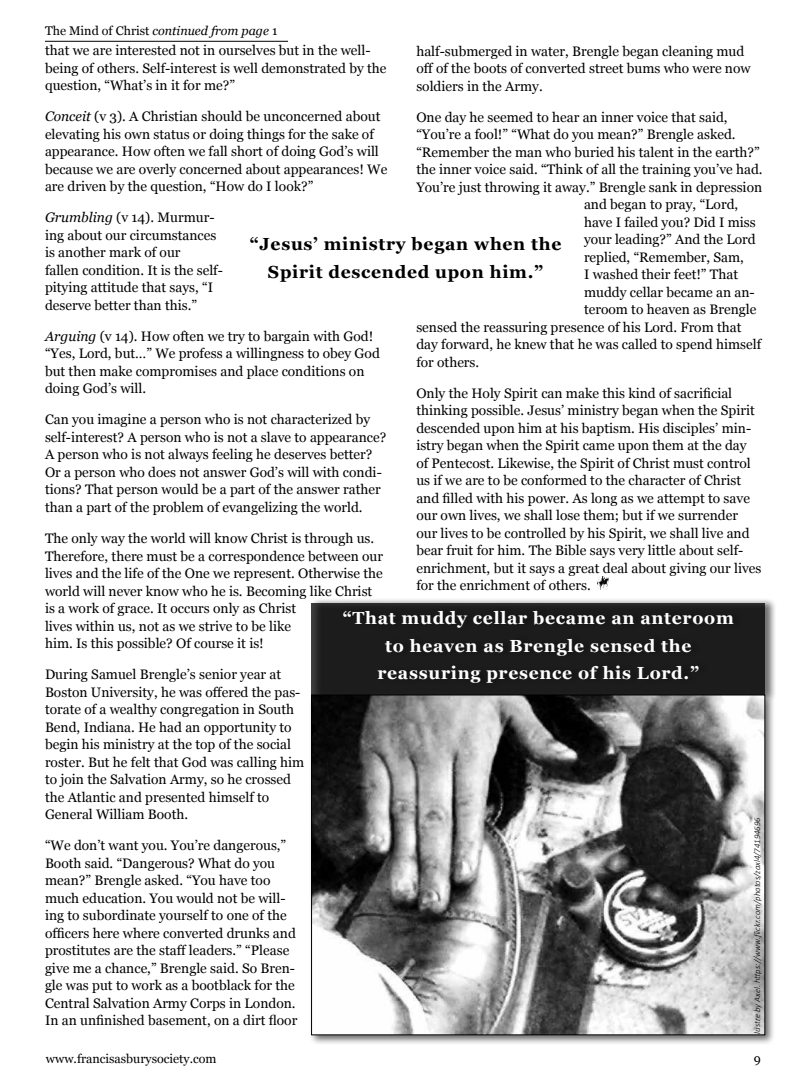
<style>
.page{position:relative;width:810px;height:1080px;background:#fff}
.page>*{position:absolute;margin:0;border:0;box-sizing:border-box;transform-origin:0 0}
.t1{font:700 17.5px/27.5px "Georgia";letter-spacing:.04em;color:#fff;text-align:center}
.t2{font:700 17.5px/27.5px "Georgia";letter-spacing:.04em;color:#000;text-align:center}
.t3{font:13.75px/17.5px "Georgia";color:#000}
.t4{font:italic 12.5px "Georgia";color:#000}
.t5{font:12.5px "Georgia";color:#000}
.t6{font:italic 300 8.75px "Calibri";color:#000}
.s1{font-style:normal}
.s2{font-style:italic}
</style>
<div class="page">
<svg style="left:597px;top:576px;width:11px;height:13px"></svg>
<hr style="left:45px;top:41px;width:243px;height:1px;background:#000">
<div style="left:311px;top:598px;width:466px;height:105px;background:#000;opacity:.75"></div>
<div style="left:312px;top:604px;width:453px;height:93px;background:#1c1c1c"></div>
<div style="left:309px;top:692px;width:467px;height:354px;background:#000;opacity:.6"></div>
<img style="left:313px;top:697px;width:450px;height:336px">
<div style="left:311px;top:695px;width:454px;height:340px;border:1px solid #000"></div>
<p class="t4" style="left:45px;top:24px;width:234px"><span class="s1">The Mind of Christ</span> continued from page <span class="s1">1</span></p>
<p class="t3" style="left:45px;top:42px;width:343px">that we are interested not in ourselves but in the well&shy;being of others. Self-interest is well demonstrated by the question, “What’s in it for me?”</p>
<p class="t3" style="left:45px;top:108px;width:344px"><span class="s2">Conceit</span> (v 3). A Christian should be unconcerned about elevating his own status or doing things for the sake of appearance. How often we fall short of doing God’s will because we are overly concerned about appearances! We are driven by the question, “How do I look?”</p>
<p class="t3" style="left:45px;top:209px;width:179px"><span class="s2">Grumbling</span> (v 14). Murmur&shy;ing about our circumstances is another mark of our<br>fallen condition. It is the self&shy;pitying attitude that says, “I deserve better than this.”</p>
<p class="t3" style="left:45px;top:327px;width:336px"><span class="s2">Arguing</span> (v 14). How often we try to bargain with God! “Yes, Lord, but…” We profess a willingness to obey God but then make compromises and place conditions on doing God’s will.</p>
<p class="t3" style="left:45px;top:411px;width:343px">Can you imagine a person who is not characterized by self-interest? A person who is not a slave to appearance?<br>A person who is not always feeling he deserves better?<br>Or a person who does not answer God’s will with condi&shy;tions? That person would be a part of the answer rather than a part of the problem of evangelizing the world.</p>
<p class="t3" style="left:45px;top:529px;width:340px">The only way the world will know Christ is through us.<br>Therefore, there must be a correspondence between our lives and the life of the One we represent. Otherwise the world will never know who he is. Becoming like Christ is a work of grace. It occurs only as Christ<br>lives within us, not as we strive to be like<br>him. Is this possible? Of course it is!</p>
<p class="t3" style="left:45px;top:666px;width:261px">During Samuel Brengle’s senior year at Boston University, he was offered the pas&shy;torate of a wealthy congregation in South Bend, Indiana. He had an opportunity to begin his ministry at the top of the social roster. But he felt that God was calling him to join the Salvation Army, so he crossed the Atlantic and presented himself to General William Booth.</p>
<p class="t3" style="left:45px;top:837px;width:254px">“We don’t want you. You’re dangerous,” Booth said. “Dangerous? What do you mean?” Brengle asked. “You have too much education. You would not be will&shy;ing to subordinate yourself to one of the officers here where converted drunks and prostitutes are the staff leaders.” “Please give me a chance,” Brengle said. So Bren&shy;gle was put to work as a bootblack for the Central Salvation Army Corps in London.<br>In an unfinished basement, on a dirt floor</p>
<p class="t3" style="left:416px;top:42px;width:336px">half-submerged in water, Brengle began cleaning mud off of the boots of converted street bums who were now soldiers in the Army.</p>
<p class="t3" style="left:416px;top:108px;width:313px">One day he seemed to hear an inner voice that said,</p>
<p class="t3" style="left:416px;top:126px;width:321px">“You’re a fool!” “What do you mean?” Brengle asked.</p>
<p class="t3" style="left:416px;top:143px;width:345px">“Remember the man who buried his talent in the earth?”</p>
<p class="t3" style="left:416px;top:161px;width:348px">the inner voice said. “Think of all the training you’ve had.</p>
<p class="t3" style="left:416px;top:178px;width:347px">You’re just throwing it away.” Brengle sank in depression</p>
<p class="t3" style="left:584px;top:196px;width:156px">and began to pray, “Lord,</p>
<p class="t3" style="left:584px;top:213px;width:173px">have I failed you? Did I miss</p>
<p class="t3" style="left:584px;top:231px;width:173px">your leading?” And the Lord</p>
<p class="t3" style="left:584px;top:248px;width:161px">replied, “Remember, Sam,</p>
<p class="t3" style="left:584px;top:266px;width:156px">I washed their feet!” That</p>
<p class="t3" style="left:584px;top:283px;width:172px">muddy cellar became an an-</p>
<p class="t3" style="left:584px;top:301px;width:174px">teroom to heaven as Brengle</p>
<p class="t3" style="left:416px;top:318px;width:327px">sensed the reassuring presence of his Lord. From that</p>
<p class="t3" style="left:416px;top:336px;width:346px">day forward, he knew that he was called to spend himself</p>
<p class="t3" style="left:416px;top:353px;width:64px">for others.</p>
<p class="t3" style="left:416px;top:384px;width:347px">Only the Holy Spirit can make this kind of sacrificial thinking possible. Jesus’ ministry began when the Spirit descended upon him at his baptism. His disciples’ min&shy;istry began when the Spirit came upon them at the day of Pentecost. Likewise, the Spirit of Christ must control us if we are to be conformed to the character of Christ and filled with his power. As long as we attempt to save our own lives, we shall lose them; but if we surrender our lives to be controlled by his Spirit, we shall live and bear fruit for him. The Bible says very little about self&shy;enrichment, but it says a great deal about giving our lives for the enrichment of others.</p>
<p class="t2" style="left:250px;top:230px;width:313px">“Jesus’ ministry began when the<br>Spirit descended upon him.”</p>
<p class="t1" style="left:343px;top:605px;width:393px">“That muddy cellar became an anteroom to heaven as Brengle sensed the reassuring presence of his Lord.”</p>
<p class="t6" style="left:752px;top:1034px;width:218px;rotate:-90deg">lustre by Axel. https://www.flickr.com/photos/zaxl4/74194696</p>
<p class="t5" style="left:46px;top:1051px;width:172px">www.francisasburysociety.com</p>
<p class="t5" style="left:754px;top:1051px;width:9px">9</p>
</div>
